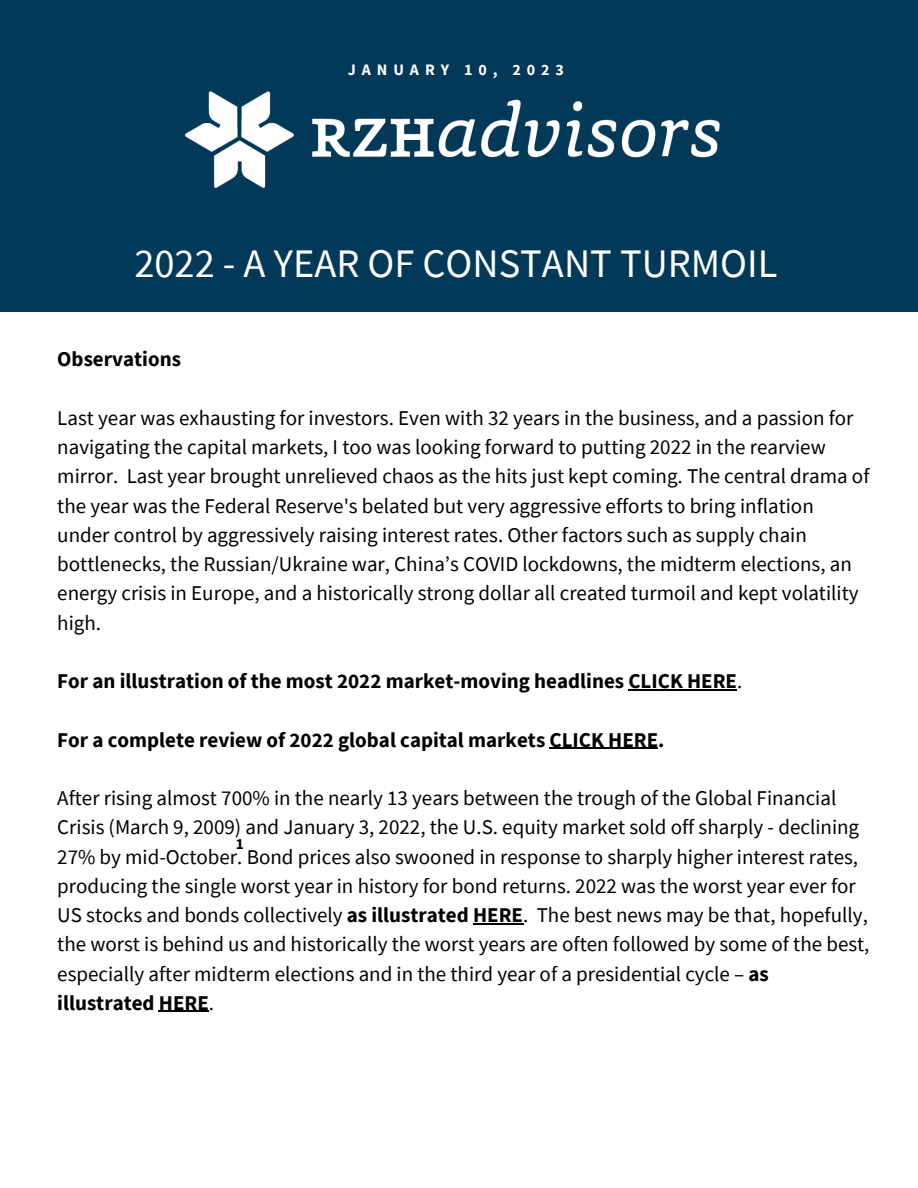
<style>
.page{position:relative;width:918px;height:1188px;background:#fff}
.page>*{position:absolute;margin:0;border:0;box-sizing:border-box;transform-origin:0 0}
.t1{font:40.5px "Source Sans Pro";color:#fff}
.t2{font:21px/29.2px "Source Sans Pro";color:#000}
.t3{font:700 21px "Source Sans Pro";color:#000}
.t4{font:700 15.9px "Source Sans Pro";letter-spacing:.37em;color:#fff}
.t5{font:700 15.45px "Source Sans Pro";color:#000}
.s1{font-weight:400}
.s2{font-weight:700}
</style>
<div class="page">
<div style="left:0;top:0;width:918px;height:312px;background:#033958"></div>
<img style="left:185px;top:92px;width:535px;height:95px">
<hr style="left:628px;top:689px;width:109px;height:1px;background:#000">
<hr style="left:549px;top:748px;width:109px;height:1px;background:#000">
<hr style="left:473px;top:923px;width:50px;height:1px;background:#000">
<hr style="left:159px;top:1011px;width:50px;height:1px;background:#000">
<p class="t4" style="left:348px;top:59px;width:218px">JANUARY 10, 2023</p>
<h1 class="t1" style="left:134px;top:237px;width:645px">2022 - A YEAR OF CONSTANT TURMOIL</h1>
<p class="t3" style="left:57px;top:346px;width:125px">Observations</p>
<p class="t2" style="left:57px;top:403px;width:814px">Last year was exhausting for investors. Even with 32 years in the business, and a passion for navigating the capital markets, I too was looking forward to putting 2022 in the rearview mirror. Last year brought unrelieved chaos as the hits just kept coming. The central drama of the year was the Federal Reserve's belated but very aggressive efforts to bring inflation under control by aggressively raising interest rates. Other factors such as supply chain bottlenecks, the Russian/Ukraine war, China’s COVID lockdowns, the midterm elections, an energy crisis in Europe, and a historically strong dollar all created turmoil and kept volatility high.</p>
<p class="t3" style="left:57px;top:667px;width:687px">For an illustration of the most 2022 market-moving headlines CLICK HERE<span class="s1">.</span></p>
<p class="t3" style="left:57px;top:726px;width:609px">For a complete review of 2022 global capital markets CLICK HERE.</p>
<p class="t2" style="left:57px;top:783px;width:814px">After rising almost 700% in the nearly 13 years between the trough of the Global Financial Crisis (March 9, 2009) and January 3, 2022, the U.S. equity market sold off sharply - declining 27% by mid-October. Bond prices also swooned in response to sharply higher interest rates, producing the single worst year in history for bond returns. 2022 was the worst year ever for US stocks and bonds collectively <span class="s2">as illustrated HERE</span>. The best news may be that, hopefully, the worst is behind us and historically the worst years are often followed by some of the best, especially after midterm elections and in the third year of a presidential cycle – <span class="s2">as illustrated HERE</span>.</p>
<p class="t5" style="left:236px;top:834px;width:10px">1</p>
</div>
